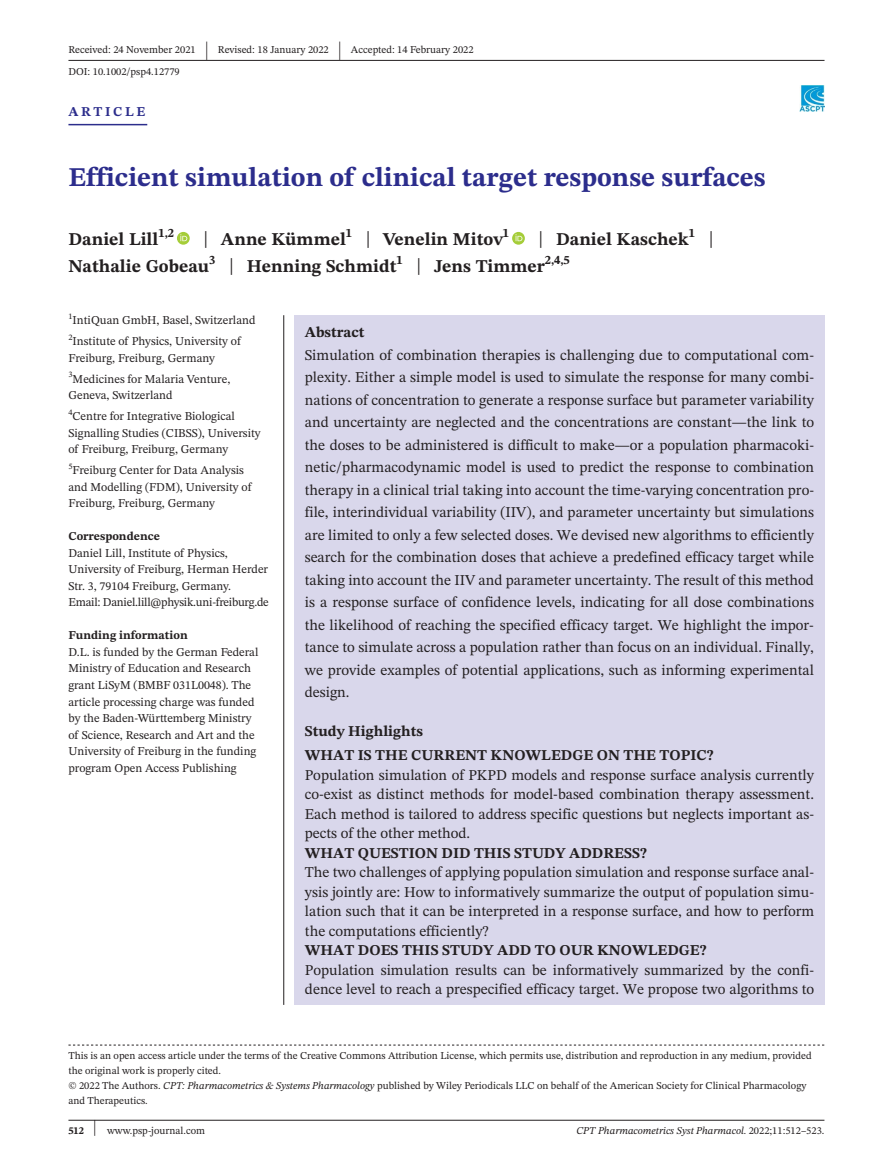
<style>
.page{position:relative;width:893px;height:1174px;background:#fff}
.page>*{position:absolute;margin:0;border:0;box-sizing:border-box;transform-origin:0 0}
.t1{font:700 27px "STIX Two Text";color:#2c2d8c}
.t2{font:25.65px "STIX Two Text";color:#231f20;scale:.49 1}
.t3{font:700 18px/27px "STIX Two Text";color:#231f20}
.t4{font:15px/22.5px "STIX Two Text";color:#231f20;text-align:justify}
.t5{font:700 15px/24px "STIX Two Text";color:#231f20}
.t6{font:700 13.5px "STIX Two Text";letter-spacing:.2em;color:#2c2d8c}
.t7{font:12px/16.5px "STIX Two Text";color:#231f20}
.t8{font:700 12px "STIX Two Text";color:#231f20}
.t9{font:10.5px/15px "STIX Two Text";color:#231f20}
.t10{font:italic 10.5px "STIX Two Text";color:#231f20}
.s1{font-weight:400;font-size:23.4px}
.s2{font-style:italic}
.s3{font-weight:700}
.s4{font-size:22.2px}
.s5{font-style:normal}
</style>
<div class="page">
<hr style="left:68px;top:1119px;width:756px;height:1px;background:#231f20">
<img style="left:799px;top:85px;width:25px;height:26px">
<hr style="left:68px;top:60px;width:756px;height:1px;background:#231f20">
<hr style="left:68px;top:124px;width:79px;height:1px;background:#2c2d8c">
<svg style="left:177px;top:232px;width:13px;height:13px"></svg>
<svg style="left:180px;top:234px;width:7px;height:7px"></svg>
<svg style="left:512px;top:232px;width:13px;height:13px"></svg>
<svg style="left:515px;top:234px;width:7px;height:7px"></svg>
<svg style="left:68px;top:1044px;width:756px;height:1px"></svg>
<div style="left:294px;top:315px;width:530px;height:690px;background:#d9d7eb"></div>
<hr style="left:283px;top:315px;width:1px;height:690px;background:#231f20">
<p class="t9" style="left:68px;top:42px;width:129px">Received: 24 November 2021</p>
<h2 class="t2" style="left:205px;top:32px;width:8px">|</h2>
<p class="t9" style="left:218px;top:42px;width:112px">Revised: 18 January 2022</p>
<h2 class="t2" style="left:338px;top:32px;width:8px">|</h2>
<p class="t9" style="left:351px;top:42px;width:124px">Accepted: 14 February 2022</p>
<p class="t9" style="left:68px;top:64px;width:113px">DOI: 10.1002/psp4.12779</p>
<p class="t6" style="left:68px;top:101px;width:79px">ARTICLE</p>
<h1 class="t1" style="left:68px;top:158px;width:699px">Efficient simulation of clinical target response surfaces</h1>
<p class="t3" style="left:68px;top:226px;width:107px">Daniel Lill<sup>1,2</sup></p>
<p class="t3" style="left:203px;top:226px;width:307px"><span class="s1">|</span> Anne Kümmel<sup>1</sup> <span class="s1">|</span> Venelin Mitov<sup>1</sup></p>
<p class="t3" style="left:68px;top:226px;width:647px;text-indent:470px"><span class="s1">|</span> Daniel Kaschek<sup>1</sup> <span class="s1">|<br></span>Nathalie Gobeau<sup>3</sup> <span class="s1">|</span> Henning Schmidt<sup>1</sup> <span class="s1">|</span> Jens Timmer<sup>2,4,5</sup></p>
<p class="t7" style="left:68px;top:310px;width:188px;line-height:21px"><sup>1</sup>IntiQuan GmbH, Basel, Switzerland<br><sup>2</sup>Institute of Physics, University of</p>
<p class="t7" style="left:68px;top:347px;width:163px;line-height:21px">Freiburg, Freiburg, Germany<br><sup>3</sup>Medicines for Malaria Venture,</p>
<p class="t7" style="left:68px;top:385px;width:168px;line-height:21px">Geneva, Switzerland<br><sup>4</sup>Centre for Integrative Biological</p>
<p class="t7" style="left:68px;top:424px;width:194px">Signalling Studies (CIBSS), University of Freiburg, Freiburg, Germany</p>
<p class="t7" style="left:68px;top:462px;width:184px"><sup>5</sup>Freiburg Center for Data Analysis and Modelling (FDM), University of<br>Freiburg, Freiburg, Germany</p>
<p class="t8" style="left:68px;top:528px;width:93px">Correspondence</p>
<p class="t7" style="left:68px;top:544px;width:202px">Daniel Lill, Institute of Physics, University of Freiburg, Herman Herder Str. 3, 79104 Freiburg, Germany.<br>Email: Daniel.lill@physik.uni-freiburg.de</p>
<p class="t8" style="left:68px;top:627px;width:121px">Funding information</p>
<p class="t7" style="left:68px;top:643px;width:191px">D.L. is funded by the German Federal Ministry of Education and Research grant LiSyM (BMBF 031L0048). The article processing charge was funded by the Baden-Württemberg Ministry of Science, Research and Art and the University of Freiburg in the funding program Open Access Publishing</p>
<p class="t5" style="left:305px;top:320px;width:61px">Abstract</p>
<p class="t4" style="left:305px;top:343px;width:511px">Simulation of combination therapies is challenging due to computational com&shy;plexity. Either a simple model is used to simulate the response for many combi&shy;nations of concentration to generate a response surface but parameter variability and uncertainty are neglected and the concentrations are constant—the link to the doses to be administered is difficult to make—or a population pharmacoki&shy;netic/pharmacodynamic model is used to predict the response to combination therapy in a clinical trial taking into account the time-varying concentration pro&shy;file, interindividual variability (IIV), and parameter uncertainty but simulations are limited to only a few selected doses. We devised new algorithms to efficiently search for the combination doses that achieve a predefined efficacy target while taking into account the IIV and parameter uncertainty. The result of this method is a response surface of confidence levels, indicating for all dose combinations the likelihood of reaching the specified efficacy target. We highlight the impor&shy;tance to simulate across a population rather than focus on an individual. Finally, we provide examples of potential applications, such as informing experimental design.</p>
<p class="t5" style="left:305px;top:719px;width:410px">Study Highlights<br>WHAT IS THE CURRENT KNOWLEDGE ON THE TOPIC?</p>
<p class="t4" style="left:305px;top:765px;width:511px;line-height:19.5px">Population simulation of PKPD models and response surface analysis currently co-exist as distinct methods for model-based combination therapy assessment.<br>Each method is tailored to address specific questions but neglects important as&shy;pects of the other method.</p>
<p class="t5" style="left:305px;top:841px;width:344px">WHAT QUESTION DID THIS STUDY ADDRESS?</p>
<p class="t4" style="left:305px;top:862px;width:511px;line-height:19.5px">The two challenges of applying population simulation and response surface anal&shy;ysis jointly are: How to informatively summarize the output of population simu&shy;lation such that it can be interpreted in a response surface, and how to perform the computations efficiently?</p>
<p class="t5" style="left:305px;top:938px;width:403px">WHAT DOES THIS STUDY ADD TO OUR KNOWLEDGE?</p>
<p class="t4" style="left:305px;top:960px;width:511px;line-height:19.5px">Population simulation results can be informatively summarized by the confi&shy;dence level to reach a prespecified efficacy target. We propose two algorithms to</p>
<p class="t9" style="left:68px;top:1048px;width:745px">This is an open access article under the terms of the Creative Commons Attribution License, which permits use, distribution and reproduction in any medium, provided the original work is properly cited.<br>© 2022 The Authors. <span class="s2">CPT: Pharmacometrics &amp; Systems Pharmacology</span> published by Wiley Periodicals LLC on behalf of the American Society for Clinical Pharmacology and Therapeutics.</p>
<p class="t9" style="left:68px;top:1123px;width:138px"><span class="s3">512</span> <span class="s4">|</span> www.psp-journal.com</p>
<p class="t10" style="left:576px;top:1123px;width:250px">CPT Pharmacometrics Syst Pharmacol. <span class="s5">2022;11:512–523.</span></p>
</div>
